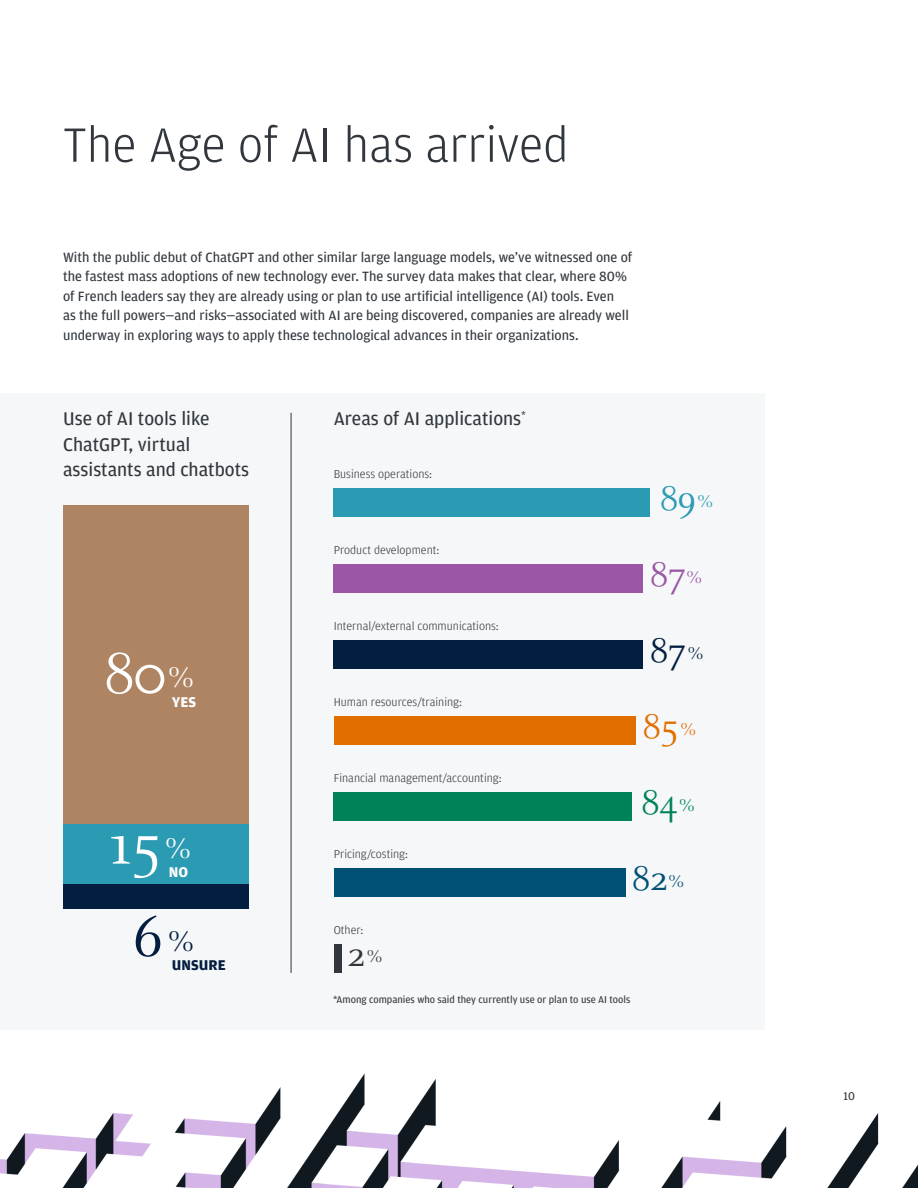
<style>
.page{position:relative;width:918px;height:1188px;background:#fff}
.page>*{position:absolute;margin:0;border:0;box-sizing:border-box;transform-origin:0 0}
.t1{font:62.7px/92.7px "Celeste OT";color:#fff;text-align:center}
.t2{font:300 51px "Amplitude";color:#31373d}
.t3{font:37.65px "Celeste OT";color:#2b9ab3}
.t4{font:37.65px "Celeste OT";color:#9b57a6}
.t5{font:37.65px "Celeste OT";color:#041e42}
.t6{font:37.65px "Celeste OT";color:#e26e00}
.t7{font:37.65px "Celeste OT";color:#008259}
.t8{font:37.65px "Celeste OT";color:#005075}
.t9{font:37.65px "Celeste OT";color:#31373d}
.t10{font:19.5px/25.5px "Amplitude";color:#31373d}
.t11{font:700 15px "Amplitude";color:#041e42}
.t12{font:700 15px "Amplitude";color:#fff}
.t13{font:14.25px/19.5px "Amplitude";color:#31373d}
.t14{font:300 12.15px "Amplitude";color:#31373d}
.t15{font:12px "Amplitude";color:#31373d}
.t16{font:10.5px "Amplitude";color:#31373d}
.s1{font-size:31.35px}
.s2{color:#041e42}
.s3{font-size:31.35px;color:#041e42}
.s4{font-size:18.9px}
</style>
<div class="page">
<div style="left:0;top:393px;width:765px;height:636px;background:#f5f7f8"></div>
<div style="left:63px;top:505px;width:185px;height:323px;background:#af8462"></div>
<div style="left:63px;top:825px;width:185px;height:59px;background:#2b9ab3"></div>
<div style="left:63px;top:884px;width:185px;height:24px;background:#041e42"></div>
<hr style="left:291px;top:413px;width:1px;height:560px;background:#31373d">
<img style="left:0;top:1073px;width:918px;height:115px">
<div style="left:334px;top:489px;width:316px;height:28px;background:#2b9ab3"></div>
<div style="left:334px;top:565px;width:309px;height:28px;background:#9b57a6"></div>
<div style="left:334px;top:641px;width:309px;height:28px;background:#041e42"></div>
<div style="left:334px;top:717px;width:302px;height:28px;background:#e26e00"></div>
<div style="left:334px;top:793px;width:298px;height:28px;background:#008259"></div>
<div style="left:334px;top:869px;width:291px;height:28px;background:#005075"></div>
<div style="left:334px;top:945px;width:7px;height:28px;background:#31373d"></div>
<h2 class="t2" style="left:63px;top:116px;width:507px">The Age of AI has arrived</h2>
<p class="t13" style="left:63px;top:248px;width:571px">With the public debut of ChatGPT and other similar large language models, we’ve witnessed one of the fastest mass adoptions of new technology ever. The survey data makes that clear, where 80% of French leaders say they are already using or plan to use artificial intelligence (AI) tools. Even<br>as the full powers—and risks—associated with AI are being discovered, companies are already well underway in exploring ways to apply these technological advances in their organizations.</p>
<p class="t10" style="left:63px;top:406px;width:188px">Use of AI tools like<br>ChatGPT, virtual assistants and chatbots</p>
<p class="t1" style="left:104px;top:628px;width:92px">80<span class="s1">%</span></p>
<p class="t12" style="left:172px;top:693px;width:26px">YES</p>
<p class="t1" style="left:108px;top:799px;width:88px">15<span class="s1">%<br></span><span class="s2">6</span><span class="s3">%</span></p>
<p class="t12" style="left:169px;top:864px;width:21px">NO</p>
<p class="t11" style="left:172px;top:957px;width:55px">UNSURE</p>
<p class="t10" style="left:334px;top:406px;width:194px">Areas of AI applications<sup>*</sup></p>
<p class="t14" style="left:334px;top:468px;width:100px">Business operations:</p>
<p class="t14" style="left:334px;top:544px;width:107px">Product development:</p>
<p class="t14" style="left:334px;top:620px;width:167px">Internal/external communications:</p>
<p class="t14" style="left:334px;top:696px;width:130px">Human resources/training:</p>
<p class="t14" style="left:334px;top:772px;width:169px">Financial management/accounting:</p>
<p class="t14" style="left:334px;top:848px;width:76px">Pricing/costing:</p>
<p class="t3" style="left:660px;top:478px;width:55px">89<span class="s4">%</span></p>
<p class="t4" style="left:650px;top:554px;width:54px">87<span class="s4">%</span></p>
<p class="t5" style="left:650px;top:630px;width:56px">87<span class="s4">%</span></p>
<p class="t6" style="left:642px;top:706px;width:56px">85<span class="s4">%</span></p>
<p class="t7" style="left:641px;top:781px;width:56px">84<span class="s4">%</span></p>
<p class="t8" style="left:632px;top:857px;width:54px">82<span class="s4">%</span></p>
<p class="t14" style="left:334px;top:924px;width:31px">Other:</p>
<p class="t9" style="left:347px;top:933px;width:37px">2<span class="s4">%</span></p>
<p class="t16" style="left:333px;top:993px;width:299px">*Among companies who said they currently use or plan to use AI tools</p>
<p class="t15" style="left:843px;top:1089px;width:13px">10</p>
</div>
